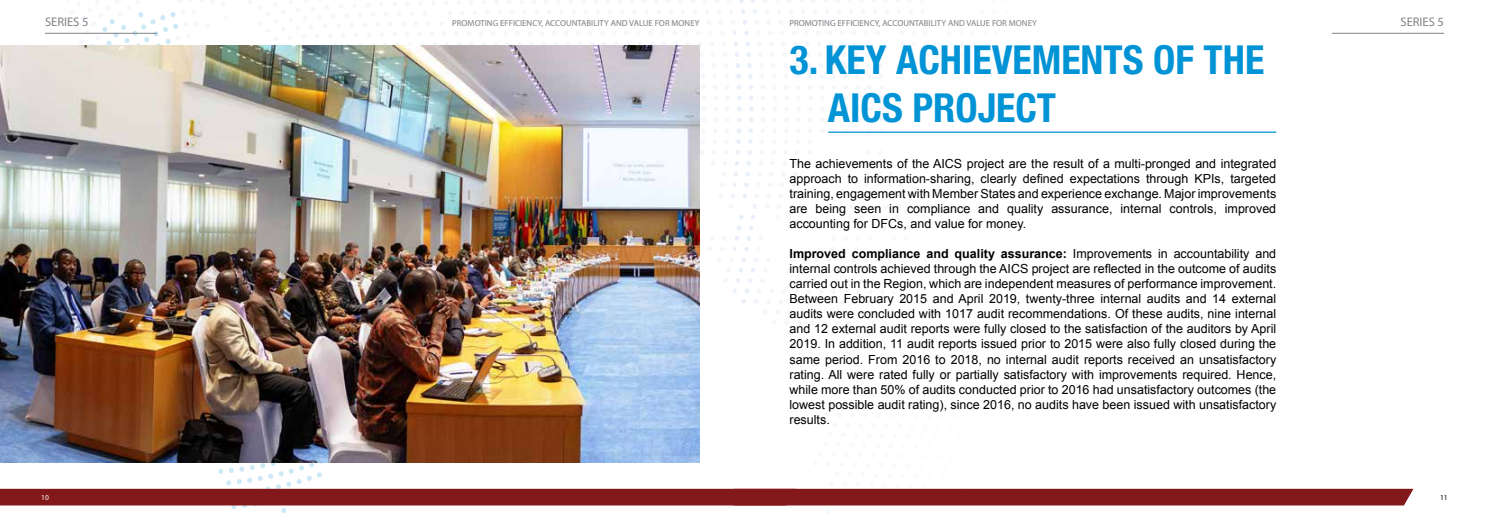
<style>
.page{position:relative;width:1489px;height:525px;background:#fff}
.page>*{position:absolute;margin:0;border:0;box-sizing:border-box;transform-origin:0 0}
.t1{font:700 condensed 40px/48px "Helvetica Neue LT Std";color:#0093d5}
.t2{font:12.5px/15px "Arial";color:#000;text-align:justify}
.t3{font:12.5px "Myriad Pro";color:#808285}
.t4{font:8.75px "Myriad Pro";color:#808285}
.t5{font:7.5px "Myriad Pro";color:#fff}
.t6{font:7.5px "Myriad Pro";color:#000}
.s1{font-weight:700}
</style>
<div class="page">
<hr style="left:1331px;top:33px;width:112px;height:1px;background:#808285">
<svg style="left:15px;top:12px;width:427px;height:501px"></svg>
<div style="left:0;top:488px;width:1413px;height:17px;background:#83181a"></div>
<hr style="left:45px;top:33px;width:112px;height:1px;background:#808285">
<hr style="left:828px;top:131px;width:448px;height:2px;background:#0093d5">
<img style="left:0;top:45px;width:699px;height:417px">
<p class="t3" style="left:45px;top:14px;width:45px">SERIES 5</p>
<p class="t4" style="left:452px;top:18px;width:249px">PROMOTING EFFICIENCY, ACCOUNTABILITY AND VALUE FOR MONEY</p>
<p class="t4" style="left:789px;top:18px;width:249px">PROMOTING EFFICIENCY, ACCOUNTABILITY AND VALUE FOR MONEY</p>
<p class="t3" style="left:1400px;top:14px;width:45px">SERIES 5</p>
<h1 class="t1" style="left:827px;top:35px;width:438px;text-indent:-38px">3. KEY ACHIEVEMENTS OF THE<br>AICS PROJECT</h1>
<p class="t2" style="left:789px;top:156px;width:488px">The achievements of the AICS project are the result of a multi-pronged and integrated approach to information-sharing, clearly defined expectations through KPIs, targeted training, engagement with Member States and experience exchange. Major improvements are being seen in compliance and quality assurance, internal controls, improved accounting for DFCs, and value for money.</p>
<p class="t2" style="left:789px;top:246px;width:488px"><span class="s1">Improved compliance and quality assurance:</span> Improvements in accountability and internal controls achieved through the AICS project are reflected in the outcome of audits carried out in the Region, which are independent measures of performance improvement.<br>Between February 2015 and April 2019, twenty-three internal audits and 14 external audits were concluded with 1017 audit recommendations. Of these audits, nine internal and 12 external audit reports were fully closed to the satisfaction of the auditors by April 2019. In addition, 11 audit reports issued prior to 2015 were also fully closed during the same period. From 2016 to 2018, no internal audit reports received an unsatisfactory rating. All were rated fully or partially satisfactory with improvements required. Hence, while more than 50% of audits conducted prior to 2016 had unsatisfactory outcomes (the lowest possible audit rating), since 2016, no audits have been issued with unsatisfactory results.</p>
<p class="t5" style="left:41px;top:492px;width:9px">10</p>
<p class="t6" style="left:1439px;top:492px;width:9px">11</p>
</div>
